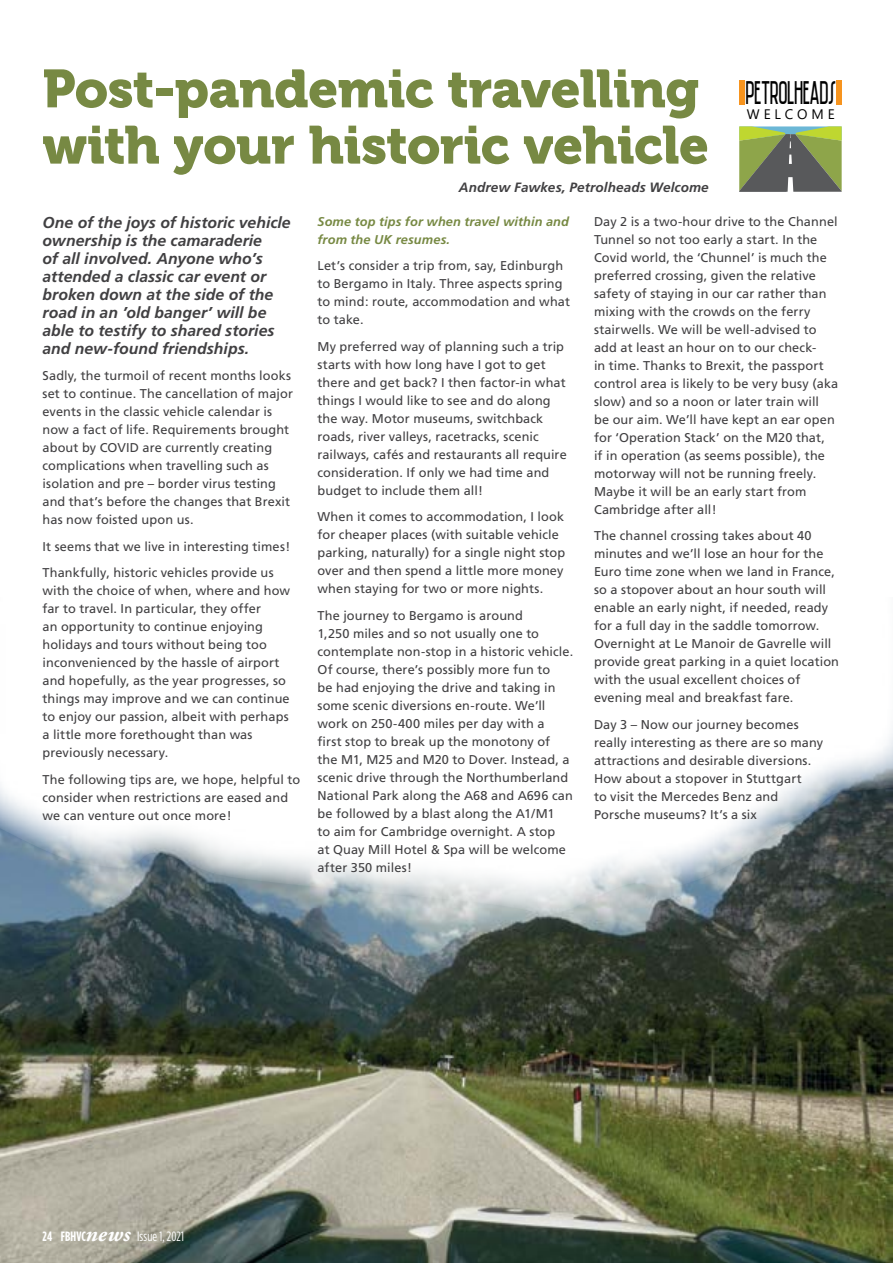
<style>
.page{position:relative;width:893px;height:1263px;background:#fff}
.page>*{position:absolute;margin:0;border:0;box-sizing:border-box;transform-origin:0 0}
.t1{font:53.1px/56.2px "Museo 900";letter-spacing:-.01em;color:#778943}
.t2{font:33.45px "Saniretro";letter-spacing:-.05em;color:#000;scale:.71 1}
.t3{font:italic 700 15.75px/18px "Frutiger";color:#414042}
.t4{font:13.8px "Segoe UI";color:#000}
.t5{font:italic 700 13.5px "Frutiger";letter-spacing:.01em;color:#414042}
.t6{font:13.5px "Gotham Condensed";letter-spacing:.01em;color:#fff}
.t7{font:12.75px/18px "Frutiger";letter-spacing:.01em;color:#414042}
.t8{font:italic 700 12.75px/18px "Frutiger";letter-spacing:.01em;color:#778943}
.s1{font-weight:700}
.s2{font-family:"Adobe Garamond Pro";font-weight:700;font-style:italic;font-size:22.5px}
</style>
<div class="page">
<img style="left:0;top:919px;width:893px;height:344px">
<div style="left:739px;top:80px;width:5px;height:24px;background:#f7941e"></div>
<div style="left:837px;top:80px;width:5px;height:24px;background:#f7941e"></div>
<svg style="left:739px;top:126px;width:103px;height:66px;background:#7c8b5b"></svg>
<svg style="left:0;top:733px;width:893px;height:186px"></svg>
<h1 class="t1" style="left:43px;top:61px;width:668px">Post-pandemic travelling with your historic vehicle</h1>
<p class="t5" style="left:459px;top:180px;width:252px">Andrew Fawkes, Petrolheads Welcome</p>
<h2 class="t2" style="left:745px;top:73px;width:130px">PETROLHEADS</h2>
<p class="t4" style="left:747px;top:101px;width:89px">W E L C O M E</p>
<p class="t3" style="left:43px;top:213px;width:250px">One of the joys of historic vehicle ownership is the camaraderie<br>of all involved. Anyone who’s attended a classic car event or broken down at the side of the road in an ’old banger’ will be able to testify to shared stories and new-found friendships.</p>
<p class="t7" style="left:43px;top:367px;width:252px">Sadly, the turmoil of recent months looks set to continue. The cancellation of major events in the classic vehicle calendar is now a fact of life. Requirements brought about by COVID are currently creating complications when travelling such as isolation and pre – border virus testing and that’s before the changes that Brexit has now foisted upon us.</p>
<p class="t7" style="left:43px;top:533px;width:249px;line-height:26.5px">It seems that we live in interesting times!<br>Thankfully, historic vehicles provide us</p>
<p class="t7" style="left:43px;top:582px;width:249px">with the choice of when, where and how far to travel. In particular, they offer<br>an opportunity to continue enjoying holidays and tours without being too inconvenienced by the hassle of airport and hopefully, as the year progresses, so things may improve and we can continue to enjoy our passion, albeit with perhaps a little more forethought than was previously necessary.</p>
<p class="t7" style="left:43px;top:771px;width:259px">The following tips are, we hope, helpful to consider when restrictions are eased and we can venture out once more!</p>
<p class="t8" style="left:317px;top:212px;width:253px">Some top tips for when travel within and from the UK resumes.</p>
<p class="t7" style="left:317px;top:257px;width:254px">Let’s consider a trip from, say, Edinburgh to Bergamo in Italy. Three aspects spring to mind: route, accommodation and what to take.</p>
<p class="t7" style="left:317px;top:337px;width:251px">My preferred way of planning such a trip starts with how long have I got to get there and get back? I then factor-in what things I would like to see and do along the way. Motor museums, switchback roads, river valleys, racetracks, scenic railways, cafés and restaurants all require consideration. If only we had time and budget to include them all!</p>
<p class="t7" style="left:317px;top:508px;width:249px">When it comes to accommodation, I look for cheaper places (with suitable vehicle parking, naturally) for a single night stop over and then spend a little more money when staying for two or more nights.</p>
<p class="t7" style="left:317px;top:606px;width:257px">The journey to Bergamo is around<br>1,250 miles and so not usually one to contemplate non-stop in a historic vehicle.<br>Of course, there’s possibly more fun to<br>be had enjoying the drive and taking in some scenic diversions en-route. We’ll work on 250-400 miles per day with a<br>first stop to break up the monotony of the M1, M25 and M20 to Dover. Instead, a scenic drive through the Northumberland National Park along the A68 and A696 can be followed by a blast along the A1/M1<br>to aim for Cambridge overnight. A stop<br>at Quay Mill Hotel &amp; Spa will be welcome after 350 miles!</p>
<p class="t7" style="left:594px;top:212px;width:246px">Day 2 is a two-hour drive to the Channel Tunnel so not too early a start. In the Covid world, the ‘Chunnel’ is much the preferred crossing, given the relative safety of staying in our car rather than mixing with the crowds on the ferry stairwells. We will be well-advised to add at least an hour on to our check-<br>in time. Thanks to Brexit, the passport control area is likely to be very busy (aka slow) and so a noon or later train will<br>be our aim. We’ll have kept an ear open for ‘Operation Stack’ on the M20 that,<br>if in operation (as seems possible), the motorway will not be running freely.<br>Maybe it will be an early start from Cambridge after all!</p>
<p class="t7" style="left:594px;top:527px;width:246px">The channel crossing takes about 40 minutes and we’ll lose an hour for the Euro time zone when we land in France, so a stopover about an hour south will enable an early night, if needed, ready for a full day in the saddle tomorrow.<br>Overnight at Le Manoir de Gavrelle will provide great parking in a quiet location with the usual excellent choices of evening meal and breakfast fare.</p>
<p class="t7" style="left:594px;top:715px;width:231px">Day 3 – Now our journey becomes really interesting as there are so many attractions and desirable diversions.<br>How about a stopover in Stuttgart<br>to visit the Mercedes Benz and Porsche museums? It’s a six</p>
<p class="t6" style="left:43px;top:1228px;width:143px"><span class="s1">24 FBHVC</span><span class="s2">news</span> Issue 1, 2021</p>
</div>
